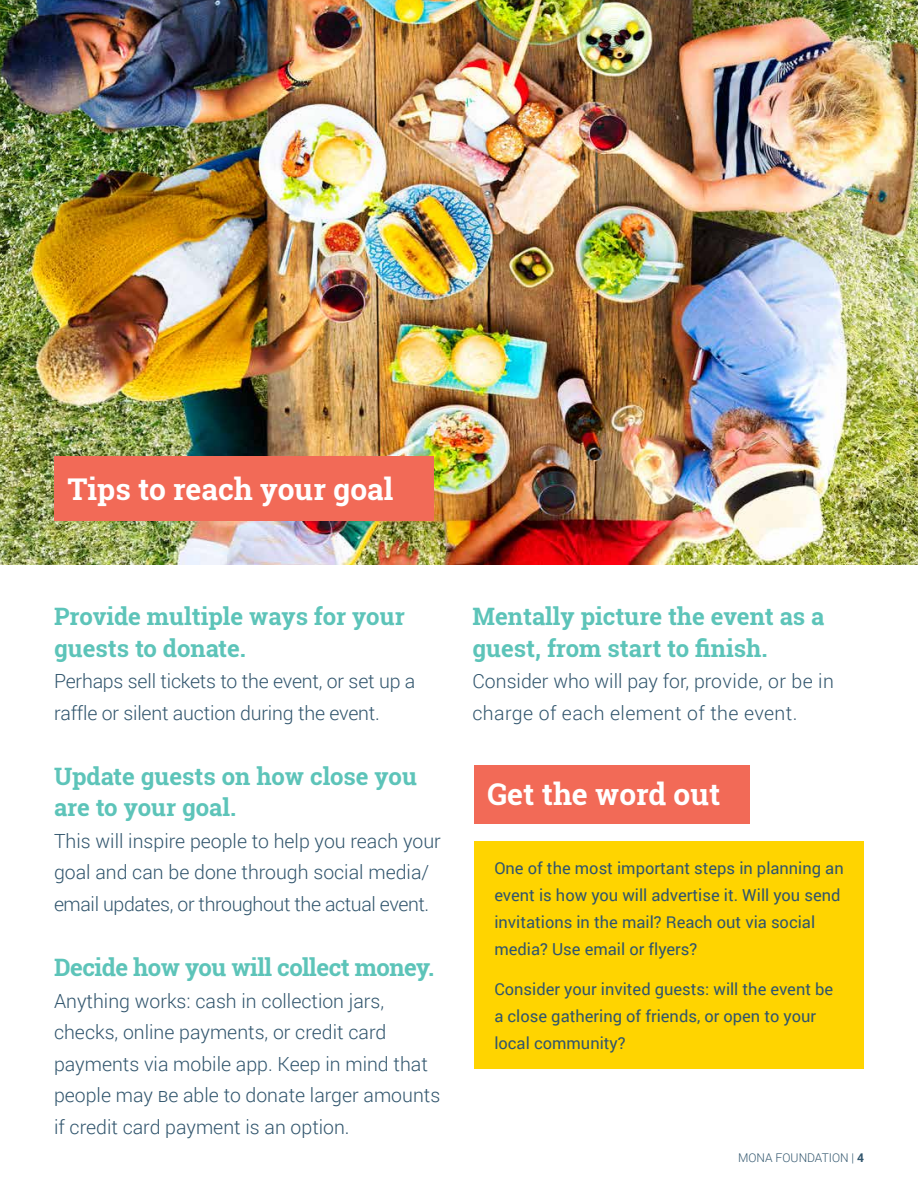
<style>
.page{position:relative;width:918px;height:1188px;background:#fff}
.page>*{position:absolute;margin:0;border:0;box-sizing:border-box;transform-origin:0 0}
.t1{font:700 30px "Roboto Slab";color:#fff}
.t2{font:700 24px/31.5px "Roboto Slab";color:#5dc4b9}
.t3{font:700 24px "Roboto Slab";letter-spacing:-.02em;color:#5dc4b9}
.t4{font:300 19.5px/31.5px "Roboto";color:#31556d}
.t5{font:300 19.5px/31.5px "Roboto";letter-spacing:.02em;color:#31556d}
.t6{font:16.5px/27px "Roboto";color:#31556d}
.t7{font:300 12px "Roboto";color:#31556d}
.s1{font-weight:700}
</style>
<div class="page">
<img style="left:0;top:0;width:918px;height:565px">
<div style="left:54px;top:457px;width:380px;height:64px;background:#f26a57"></div>
<div style="left:474px;top:765px;width:275px;height:59px;background:#f26a57"></div>
<div style="left:474px;top:842px;width:390px;height:227px;background:#ffd400"></div>
<h1 class="t1" style="left:68px;top:468px;width:327px">Tips to reach your goal</h1>
<p class="t2" style="left:54px;top:600px;width:352px">Provide multiple ways for your guests to donate.</p>
<p class="t4" style="left:54px;top:665px;width:363px">Perhaps sell tickets to the event, or set up a raffle or silent auction during the event.</p>
<p class="t2" style="left:54px;top:760px;width:365px">Update guests on how close you are to your goal.</p>
<p class="t4" style="left:54px;top:825px;width:388px">This will inspire people to help you reach your goal and can be done through social media/ email updates, or throughout the actual event.</p>
<p class="t3" style="left:54px;top:951px;width:382px">Decide how you will collect money.</p>
<p class="t4" style="left:54px;top:984px;width:388px">Anything works: cash in collection jars, checks, online payments, or credit card payments via mobile app. Keep in mind that people may Be able to donate larger amounts if credit card payment is an option.</p>
<p class="t2" style="left:472px;top:600px;width:353px">Mentally picture the event as a guest, from start to finish.</p>
<p class="t5" style="left:472px;top:665px;width:363px">Consider who will pay for, provide, or be in charge of each element of the event.</p>
<h1 class="t1" style="left:488px;top:774px;width:234px">Get the word out</h1>
<p class="t6" style="left:494px;top:854px;width:351px">One of the most important steps in planning an event is how you will advertise it. Will you send invitations in the mail? Reach out via social media? Use email or flyers?</p>
<p class="t6" style="left:494px;top:975px;width:340px">Consider your invited guests: will the event be a close gathering of friends, or open to your local community?</p>
<p class="t7" style="left:738px;top:1149px;width:127px">MONA FOUNDATION | <span class="s1">4</span></p>
</div>
